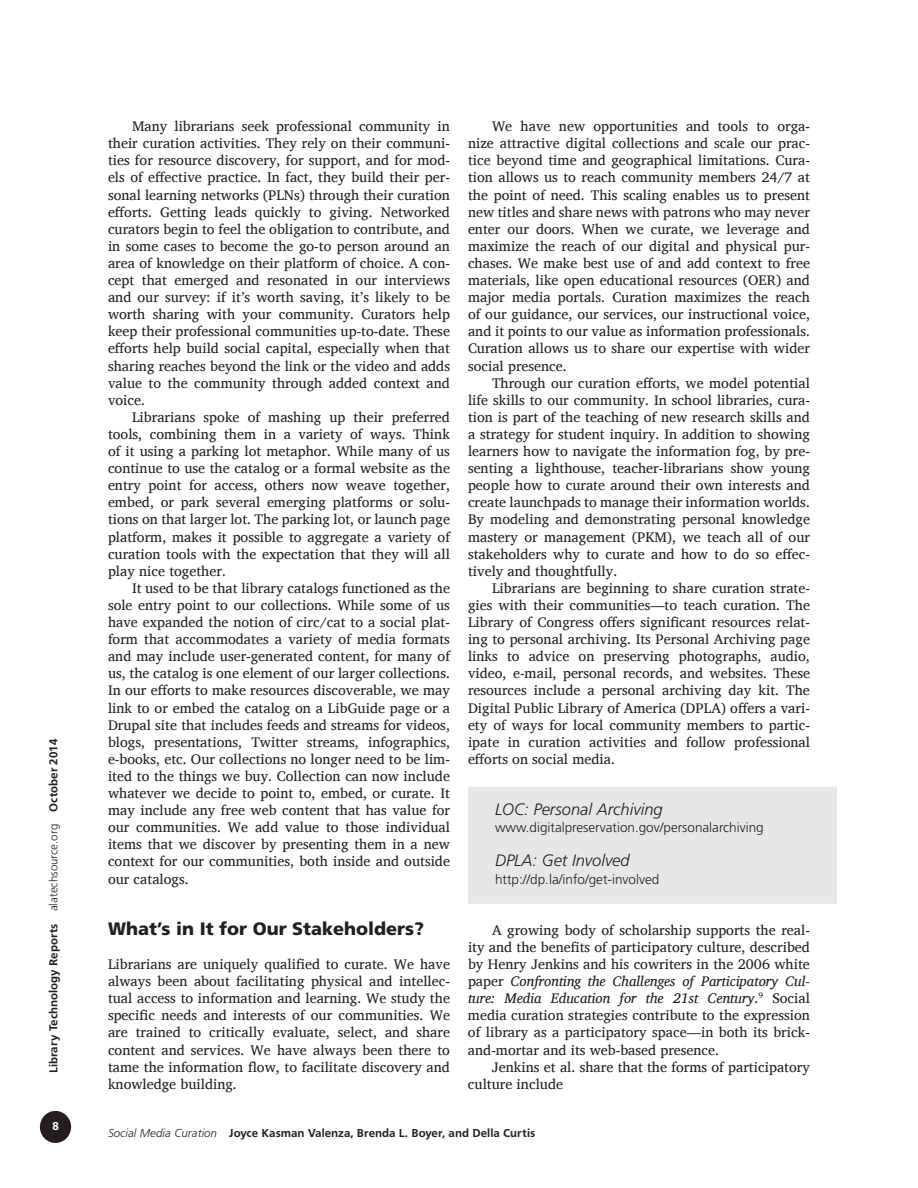
<style>
.page{position:relative;width:918px;height:1188px;background:#fff}
.page>*{position:absolute;margin:0;border:0;box-sizing:border-box;transform-origin:0 0}
.t1{font:900 18px "Frutiger";color:#231f20}
.t2{font:italic 300 16.5px "Frutiger";color:#231f20}
.t3{font:14.25px/17.1px "Charis SIL";color:#231f20;text-align:justify}
.t4{font:300 13.5px "Frutiger";color:#231f20}
.t5{font:12px "Frugal Sans Bold DTC";color:#231f20}
.t6{font:12px "Frugal Sans Bold DTC";color:#fff}
.s1{font-family:"Frugal Sans Light DTC"}
.s2{font-style:italic}
.s3{font-family:"Frugal Sans Light Italic DTC"}
</style>
<div class="page">
<div style="left:41px;top:1112px;width:29px;height:30px;background:#231f20;border-radius:50%"></div>
<div style="left:40px;top:1111px;width:31px;height:32px;border:2px solid #231f20;border-radius:50%"></div>
<div style="left:468px;top:787px;width:369px;height:66px;background:#e6e7e9"></div>
<div style="left:468px;top:838px;width:369px;height:66px;background:#e6e7e9"></div>
<p class="t5" style="left:47px;top:1073px;width:336px;rotate:-90deg">Library Technology Reports <span class="s1">alatechsource.org</span> October 2014</p>
<p class="t6" style="left:52px;top:1119px;width:8px">8</p>
<p class="t3" style="left:108px;top:118px;width:344px;text-indent:24px">Many librarians seek professional community in their curation activities. They rely on their communi&shy;ties for resource discovery, for support, and for mod&shy;els of effective practice. In fact, they build their per&shy;sonal learning networks (PLNs) through their curation efforts. Getting leads quickly to giving. Networked curators begin to feel the obligation to contribute, and in some cases to become the go-to person around an area of knowledge on their platform of choice. A con&shy;cept that emerged and resonated in our interviews and our survey: if it’s worth saving, it’s likely to be worth sharing with your community. Curators help keep their professional communities up-to-date. These efforts help build social capital, especially when that sharing reaches beyond the link or the video and adds value to the community through added context and voice.</p>
<p class="t3" style="left:108px;top:408px;width:344px;text-indent:24px">Librarians spoke of mashing up their preferred tools, combining them in a variety of ways. Think of it using a parking lot metaphor. While many of us continue to use the catalog or a formal website as the entry point for access, others now weave together, embed, or park several emerging platforms or solu&shy;tions on that larger lot. The parking lot, or launch page platform, makes it possible to aggregate a variety of curation tools with the expectation that they will all play nice together.</p>
<p class="t3" style="left:108px;top:579px;width:344px;text-indent:24px">It used to be that library catalogs functioned as the sole entry point to our collections. While some of us have expanded the notion of circ/cat to a social plat&shy;form that accommodates a variety of media formats and may include user-generated content, for many of us, the catalog is one element of our larger collections.<br>In our efforts to make resources discoverable, we may link to or embed the catalog on a LibGuide page or a Drupal site that includes feeds and streams for videos, blogs, presentations, Twitter streams, infographics, e-books, etc. Our collections no longer need to be lim&shy;ited to the things we buy. Collection can now include whatever we decide to point to, embed, or curate. It may include any free web content that has value for our communities. We add value to those individual items that we discover by presenting them in a new context for our communities, both inside and outside our catalogs.</p>
<p class="t1" style="left:108px;top:918px;width:318px">What’s in It for Our Stakeholders?</p>
<p class="t3" style="left:108px;top:956px;width:344px">Librarians are uniquely qualified to curate. We have always been about facilitating physical and intellec&shy;tual access to information and learning. We study the specific needs and interests of our communities. We are trained to critically evaluate, select, and share content and services. We have always been there to tame the information flow, to facilitate discovery and knowledge building.</p>
<p class="t3" style="left:468px;top:118px;width:344px;text-indent:24px">We have new opportunities and tools to orga&shy;nize attractive digital collections and scale our prac&shy;tice beyond time and geographical limitations. Cura&shy;tion allows us to reach community members 24/7 at the point of need. This scaling enables us to present new titles and share news with patrons who may never enter our doors. When we curate, we leverage and maximize the reach of our digital and physical pur&shy;chases. We make best use of and add context to free materials, like open educational resources (OER) and major media portals. Curation maximizes the reach of our guidance, our services, our instructional voice, and it points to our value as information professionals.<br>Curation allows us to share our expertise with wider social presence.</p>
<p class="t3" style="left:468px;top:374px;width:344px;text-indent:24px">Through our curation efforts, we model potential life skills to our community. In school libraries, cura&shy;tion is part of the teaching of new research skills and a strategy for student inquiry. In addition to showing learners how to navigate the information fog, by pre&shy;senting a lighthouse, teacher-librarians show young people how to curate around their own interests and create launchpads to manage their information worlds.<br>By modeling and demonstrating personal knowledge mastery or management (PKM), we teach all of our stakeholders why to curate and how to do so effec&shy;tively and thoughtfully.</p>
<p class="t3" style="left:468px;top:579px;width:344px;text-indent:24px">Librarians are beginning to share curation strate&shy;gies with their communities—to teach curation. The Library of Congress offers significant resources relat&shy;ing to personal archiving. Its Personal Archiving page links to advice on preserving photographs, audio, video, e-mail, personal records, and websites. These resources include a personal archiving day kit. The Digital Public Library of America (DPLA) offers a vari&shy;ety of ways for local community members to partic&shy;ipate in curation activities and follow professional efforts on social media.</p>
<p class="t2" style="left:495px;top:800px;width:169px">LOC: Personal Archiving</p>
<p class="t4" style="left:495px;top:820px;width:270px">www.digitalpreservation.gov/personalarchiving</p>
<p class="t2" style="left:495px;top:851px;width:136px">DPLA: Get Involved</p>
<p class="t4" style="left:495px;top:871px;width:166px">http://dp.la/info/get-involved</p>
<p class="t3" style="left:468px;top:921px;width:344px;text-indent:24px">A growing body of scholarship supports the real&shy;ity and the benefits of participatory culture, described by Henry Jenkins and his cowriters in the 2006 white paper <span class="s2">Confronting the Challenges of Participatory Cul&shy;ture: Media Education for the 21st Century</span>.<sup>9</sup> Social media curation strategies contribute to the expression of library as a participatory space—in both its brick&shy;and-mortar and its web-based presence.</p>
<p class="t3" style="left:468px;top:1058px;width:344px;text-indent:24px">Jenkins et al. share that the forms of participatory culture include</p>
<p class="t5" style="left:108px;top:1126px;width:429px"><span class="s3">Social Media Curation</span> Joyce Kasman Valenza, Brenda L. Boyer, and Della Curtis</p>
</div>
